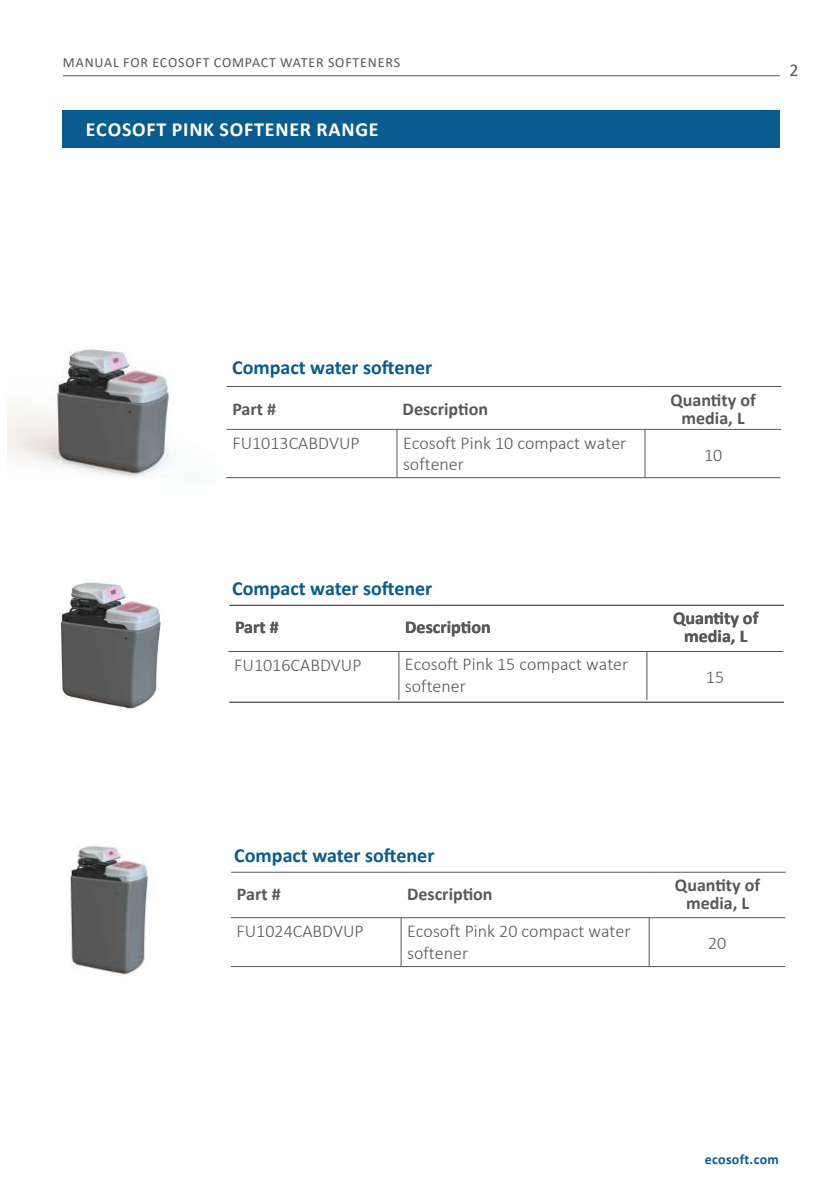
<style>
.page{position:relative;width:840px;height:1191px;background:#fff}
.page>*{position:absolute;margin:0;border:0;box-sizing:border-box;transform-origin:0 0}
.t1{font:700 20px "Calibri";color:#085c8f}
.t2{font:700 20px "Calibri";letter-spacing:.04em;color:#fff}
.t3{font:300 18px/21.6px "Calibri";color:#57585a}
.t4{font:700 18px/18px "Calibri";color:#57585a;text-align:center}
.t5{font:18px "Calibri";color:#52575f}
.t6{font:14px "Calibri";letter-spacing:.06em;color:#52575f}
.t7{font:700 14px "Calibri";letter-spacing:.02em;color:#085c8f}
</style>
<div class="page">
<hr style="left:63px;top:75px;width:716px;height:1px;background:#52575f">
<div style="left:63px;top:111px;width:716px;height:37px;background:#085c8f"></div>
<hr style="left:396px;top:429px;width:1px;height:49px;background:#52575f">
<hr style="left:644px;top:429px;width:1px;height:49px;background:#52575f">
<hr style="left:226px;top:386px;width:171px;height:1px;background:#52575f">
<hr style="left:397px;top:386px;width:247px;height:1px;background:#52575f">
<hr style="left:644px;top:386px;width:136px;height:1px;background:#52575f">
<hr style="left:226px;top:429px;width:171px;height:1px;background:#52575f">
<hr style="left:397px;top:429px;width:247px;height:1px;background:#52575f">
<hr style="left:644px;top:429px;width:136px;height:1px;background:#52575f">
<hr style="left:398px;top:651px;width:1px;height:49px;background:#52575f">
<hr style="left:646px;top:651px;width:1px;height:49px;background:#52575f">
<hr style="left:400px;top:918px;width:1px;height:48px;background:#52575f">
<hr style="left:648px;top:918px;width:1px;height:48px;background:#52575f">
<hr style="left:231px;top:966px;width:170px;height:1px;background:#52575f">
<hr style="left:401px;top:966px;width:247px;height:1px;background:#52575f">
<hr style="left:648px;top:966px;width:136px;height:1px;background:#52575f">
<hr style="left:231px;top:917px;width:170px;height:1px;background:#52575f">
<hr style="left:401px;top:917px;width:247px;height:1px;background:#52575f">
<hr style="left:648px;top:917px;width:136px;height:1px;background:#52575f">
<hr style="left:228px;top:651px;width:170px;height:1px;background:#52575f">
<hr style="left:398px;top:651px;width:248px;height:1px;background:#52575f">
<hr style="left:646px;top:651px;width:136px;height:1px;background:#52575f">
<hr style="left:229px;top:605px;width:170px;height:1px;background:#52575f">
<hr style="left:399px;top:605px;width:248px;height:1px;background:#52575f">
<hr style="left:647px;top:605px;width:136px;height:1px;background:#52575f">
<hr style="left:231px;top:872px;width:170px;height:1px;background:#52575f">
<hr style="left:401px;top:872px;width:248px;height:1px;background:#52575f">
<hr style="left:649px;top:872px;width:136px;height:1px;background:#52575f">
<hr style="left:226px;top:477px;width:170px;height:1px;background:#52575f">
<hr style="left:396px;top:477px;width:248px;height:1px;background:#52575f">
<hr style="left:644px;top:477px;width:136px;height:1px;background:#52575f">
<hr style="left:229px;top:702px;width:170px;height:1px;background:#52575f">
<hr style="left:399px;top:702px;width:248px;height:1px;background:#52575f">
<hr style="left:647px;top:702px;width:136px;height:1px;background:#52575f">
<img style="left:70px;top:846px;width:79px;height:130px">
<img style="left:60px;top:582px;width:101px;height:127px">
<img style="left:8px;top:349px;width:162px;height:128px">
<p class="t6" style="left:63px;top:53px;width:338px">MANUAL FOR ECOSOFT COMPACT WATER SOFTENERS</p>
<p class="t2" style="left:86px;top:115px;width:294px">ECOSOFT PINK SOFTENER RANGE</p>
<p class="t5" style="left:789px;top:58px;width:11px">2</p>
<p class="t1" style="left:232px;top:353px;width:201px">Compact water softener</p>
<p class="t4" style="left:232px;top:399px;width:45px">Part #</p>
<p class="t4" style="left:402px;top:399px;width:87px">Description</p>
<p class="t4" style="left:670px;top:390px;width:87px">Quantity of media, L</p>
<p class="t3" style="left:232px;top:431px;width:129px">FU1013CABDVUP</p>
<p class="t3" style="left:403px;top:432px;width:225px">Ecosoft Pink 10 compact water softener</p>
<p class="t3" style="left:703px;top:443px;width:20px">10</p>
<p class="t1" style="left:232px;top:574px;width:201px">Compact water softener</p>
<p class="t4" style="left:235px;top:618px;width:45px">Part #</p>
<p class="t4" style="left:405px;top:618px;width:87px">Description</p>
<p class="t4" style="left:672px;top:609px;width:87px">Quantity of media, L</p>
<p class="t3" style="left:234px;top:653px;width:129px">FU1016CABDVUP</p>
<p class="t3" style="left:404px;top:653px;width:225px">Ecosoft Pink 15 compact water softener</p>
<p class="t1" style="left:234px;top:841px;width:201px">Compact water softener</p>
<p class="t3" style="left:705px;top:665px;width:20px">15</p>
<p class="t4" style="left:237px;top:885px;width:45px">Part #</p>
<p class="t4" style="left:407px;top:885px;width:87px">Description</p>
<p class="t4" style="left:674px;top:876px;width:87px">Quantity of media, L</p>
<p class="t3" style="left:236px;top:920px;width:129px">FU1024CABDVUP</p>
<p class="t3" style="left:407px;top:920px;width:225px">Ecosoft Pink 20 compact water softener</p>
<p class="t3" style="left:707px;top:932px;width:20px">20</p>
<p class="t7" style="left:704px;top:1149px;width:76px">ecosoft.com</p>
</div>
